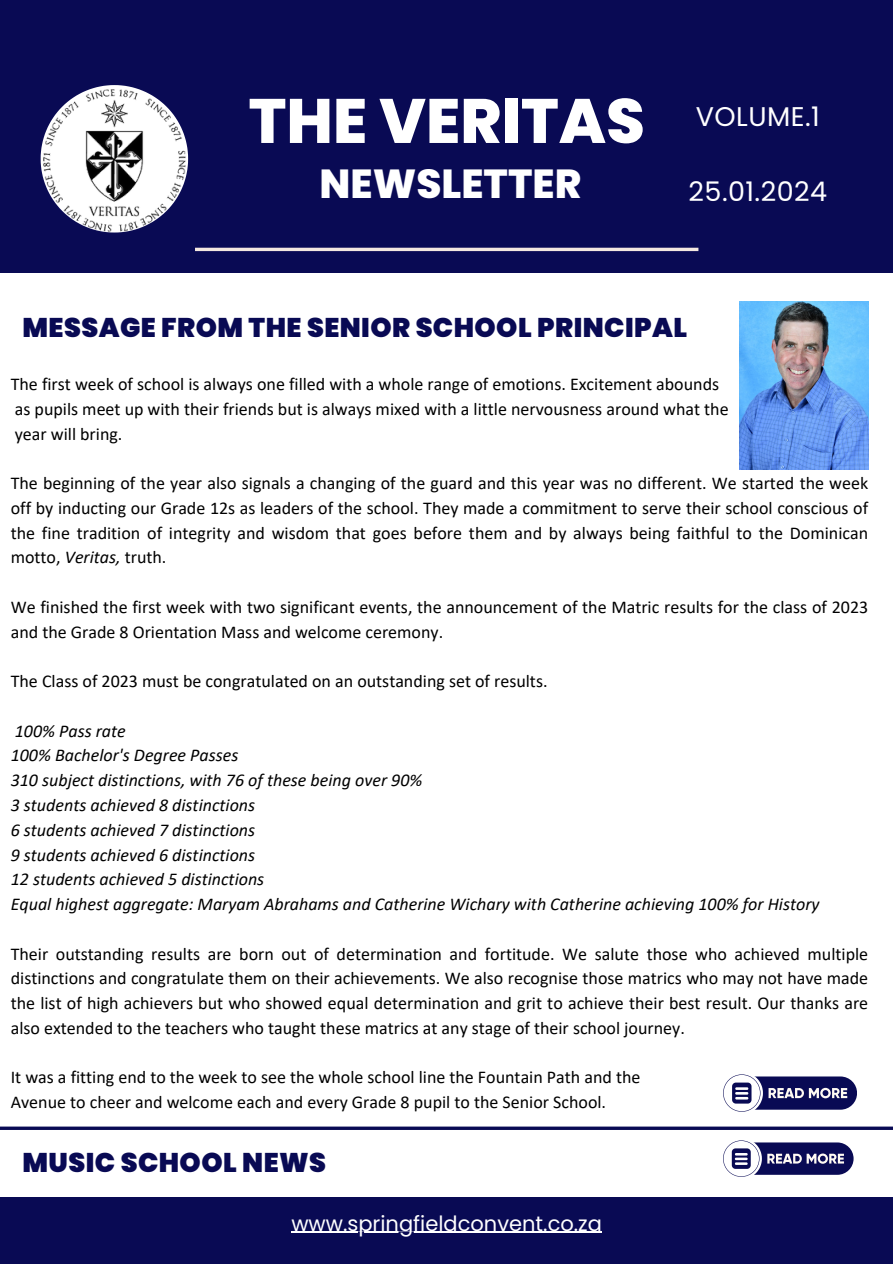
<style>
.page{position:relative;width:893px;height:1264px;background:#fff}
.page>*{position:absolute;margin:0;border:0;box-sizing:border-box;transform-origin:0 0}
.t1{font:800 62.55px "Poppins";color:#fff}
.t2{font:800 40.5px "Poppins";color:#fff}
.t3{font:900 27px "Poppins";letter-spacing:.015em;color:#090a54}
.t4{font:27px "Poppins";letter-spacing:.015em;color:#fff}
.t5{font:21px "Poppins";color:#fff}
.t6{font:18px/24.8px "Calibri";color:#000;text-align:justify}
.t7{font:italic 18px "Calibri";color:#000}
.s1{font-style:italic}
</style>
<div class="page">
<img style="left:739px;top:301px;width:129px;height:168px">
<div style="left:0;top:0;width:892px;height:273px;background:#090a54"></div>
<div style="left:0;top:1196px;width:892px;height:67px;background:#090a54"></div>
<hr style="left:195px;top:248px;width:503px;height:3px;background:#f4e8e0">
<svg style="left:41px;top:85px;width:147px;height:147px"></svg>
<img style="left:44px;top:89px;width:142px;height:142px">
<hr style="left:291px;top:1231px;width:311px;height:1px;background:#fff">
<hr style="left:0;top:1126px;width:892px;height:3px;background:#090a54">
<svg style="left:723px;top:1140px;width:130px;height:37px"></svg>
<svg style="left:723px;top:1074px;width:133px;height:38px"></svg>
<p class="t1" style="left:248px;top:77px;width:398px">THE VERITAS</p>
<h1 class="t2" style="left:319px;top:155px;width:263px">NEWSLETTER</h1>
<h4 class="t4" style="left:695px;top:98px;width:125px">VOLUME.1</h4>
<h2 class="t4" style="left:688px;top:172px;width:140px">25.01.2024</h2>
<h3 class="t3" style="left:22px;top:308px;width:666px">MESSAGE FROM THE SENIOR SCHOOL PRINCIPAL</h3>
<p class="t6" style="left:11px;top:373px;width:709px">The first week of school is always one filled with a whole range of emotions. Excitement abounds</p>
<p class="t6" style="left:15px;top:398px;width:715px">as pupils meet up with their friends but is always mixed with a little nervousness around what the</p>
<p class="t6" style="left:15px;top:422px;width:109px">year will bring.</p>
<p class="t6" style="left:11px;top:472px;width:858px">The beginning of the year also signals a changing of the guard and this year was no different. We started the week off by inducting our Grade 12s as leaders of the school. They made a commitment to serve their school conscious of the fine tradition of integrity and wisdom that goes before them and by always being faithful to the Dominican motto, <span class="s1">Veritas,</span> truth.</p>
<p class="t6" style="left:11px;top:596px;width:858px">We finished the first week with two significant events, the announcement of the Matric results for the class of 2023 and the Grade 8 Orientation Mass and welcome ceremony.</p>
<p class="t6" style="left:11px;top:670px;width:538px">The Class of 2023 must be congratulated on an outstanding set of results.</p>
<p class="t7" style="left:15px;top:723px;width:112px">100% Pass rate</p>
<p class="t7" style="left:11px;top:748px;width:229px">100% Bachelor's Degree Passes</p>
<p class="t7" style="left:11px;top:772px;width:413px">310 subject distinctions, with 76 of these being over 90%</p>
<p class="t7" style="left:11px;top:797px;width:246px">3 students achieved 8 distinctions</p>
<p class="t7" style="left:11px;top:822px;width:246px">6 students achieved 7 distinctions</p>
<p class="t7" style="left:11px;top:847px;width:246px">9 students achieved 6 distinctions</p>
<p class="t7" style="left:11px;top:871px;width:255px">12 students achieved 5 distinctions</p>
<p class="t7" style="left:11px;top:896px;width:810px">Equal highest aggregate: Maryam Abrahams and Catherine Wichary with Catherine achieving 100% for History</p>
<p class="t6" style="left:11px;top:942px;width:858px">Their outstanding results are born out of determination and fortitude. We salute those who achieved multiple distinctions and congratulate them on their achievements. We also recognise those matrics who may not have made the list of high achievers but who showed equal determination and grit to achieve their best result. Our thanks are also extended to the teachers who taught these matrics at any stage of their school journey.</p>
<p class="t6" style="left:11px;top:1066px;width:631px">It was a fitting end to the week to see the whole school line the Fountain Path and the</p>
<p class="t6" style="left:11px;top:1091px;width:597px">Avenue to cheer and welcome each and every Grade 8 pupil to the Senior School.</p>
<p class="t3" style="left:22px;top:1143px;width:305px">MUSIC SCHOOL NEWS</p>
<h4 class="t5" style="left:291px;top:1208px;width:312px">www.springfieldconvent.co.za</h4>
</div>
